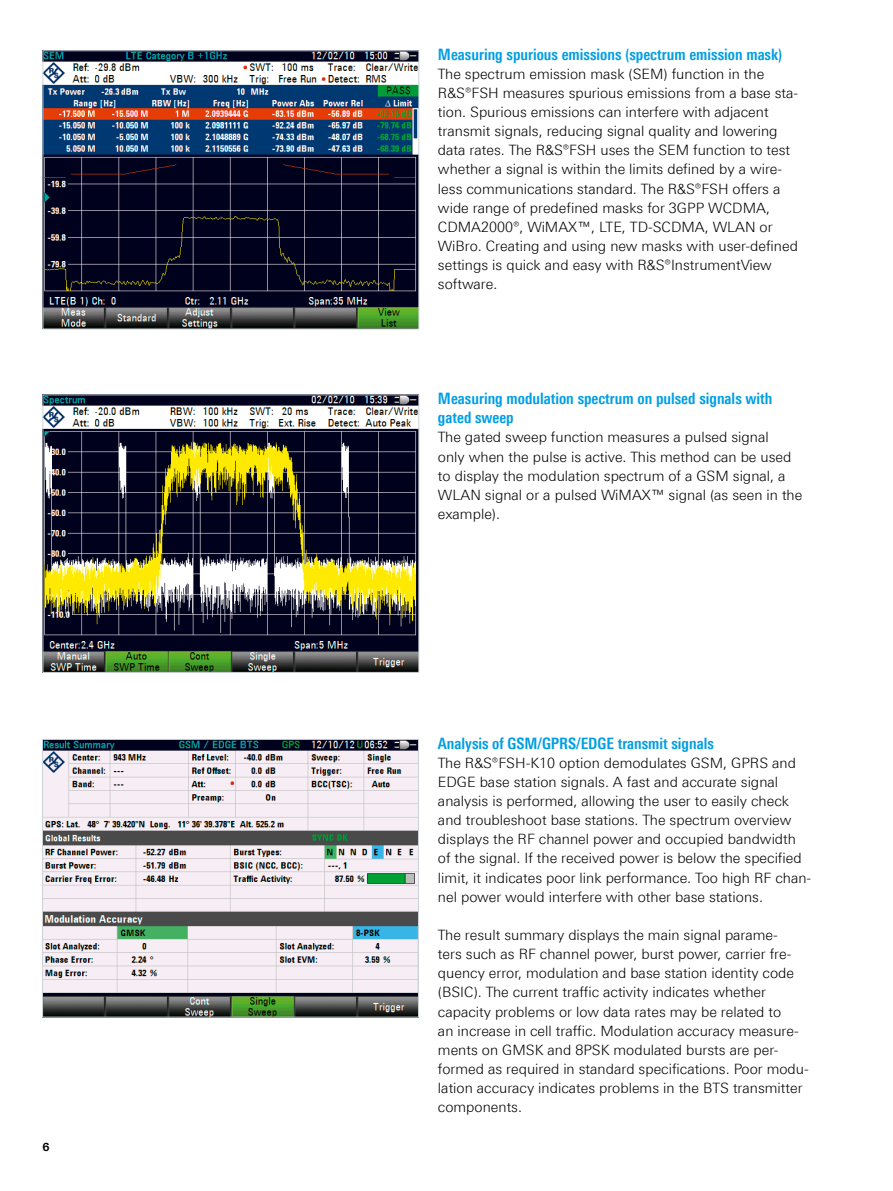
<style>
.page{position:relative;width:893px;height:1191px;background:#fff}
.page>*{position:absolute;margin:0;border:0;box-sizing:border-box;transform-origin:0 0}
.t1{font:700 15.75px/19.2px "Linotype Univers 620 Cn";color:#009ee3}
.t2{font:300 14.25px/19.2px "Linotype Univers 330";color:#000}
.t3{font:700 11.25px "Linotype Univers 630";color:#000}
</style>
<div class="page">
<img style="left:45px;top:52px;width:372px;height:275px">
<div style="left:43px;top:50px;width:376px;height:279px;border:1px solid #cdd3d7"></div>
<img style="left:45px;top:396px;width:372px;height:275px">
<div style="left:43px;top:394px;width:376px;height:279px;border:1px solid #cdd3d7"></div>
<img style="left:44px;top:741px;width:373px;height:274px">
<div style="left:42px;top:739px;width:377px;height:278px;border:1px solid #cdd3d7"></div>
<p class="t3" style="left:43px;top:1139px;width:9px">6</p>
<p class="t1" style="left:438px;top:44px;width:346px">Measuring spurious emissions (spectrum emission mask)</p>
<p class="t2" style="left:438px;top:64px;width:362px">The spectrum emission mask (SEM) function in the R&amp;S®FSH measures spurious emissions from a base sta&shy;tion. Spurious emissions can interfere with adjacent transmit signals, reducing signal quality and lowering data rates. The R&amp;S®FSH uses the SEM function to test whether a signal is within the limits defined by a wire&shy;less communications standard. The R&amp;S®FSH offers a wide range of predefined masks for 3GPP WCDMA, CDMA2000®, WiMAX™, LTE, TD-SCDMA, WLAN or WiBro. Creating and using new masks with user-defined settings is quick and easy with R&amp;S®InstrumentView software.</p>
<p class="t1" style="left:438px;top:389px;width:336px">Measuring modulation spectrum on pulsed signals with gated sweep</p>
<p class="t2" style="left:438px;top:427px;width:366px">The gated sweep function measures a pulsed signal<br>only when the pulse is active. This method can be used to display the modulation spectrum of a GSM signal, a WLAN signal or a pulsed WiMAX™ signal (as seen in the example).</p>
<p class="t1" style="left:438px;top:733px;width:277px">Analysis of GSM/GPRS/EDGE transmit signals</p>
<p class="t2" style="left:438px;top:753px;width:375px">The R&amp;S®FSH-K10 option demodulates GSM, GPRS and EDGE base station signals. A fast and accurate signal analysis is performed, allowing the user to easily check and troubleshoot base stations. The spectrum overview displays the RF channel power and occupied bandwidth of the signal. If the received power is below the specified limit, it indicates poor link performance. Too high RF chan&shy;nel power would interfere with other base stations.</p>
<p class="t2" style="left:438px;top:925px;width:372px">The result summary displays the main signal parame-<br>ters such as RF channel power, burst power, carrier fre&shy;quency error, modulation and base station identity code (BSIC). The current traffic activity indicates whether capacity problems or low data rates may be related to<br>an increase in cell traffic. Modulation accuracy measure&shy;ments on GMSK and 8PSK modulated bursts are per&shy;formed as required in standard specifications. Poor modu&shy;lation accuracy indicates problems in the BTS transmitter components.</p>
</div>
